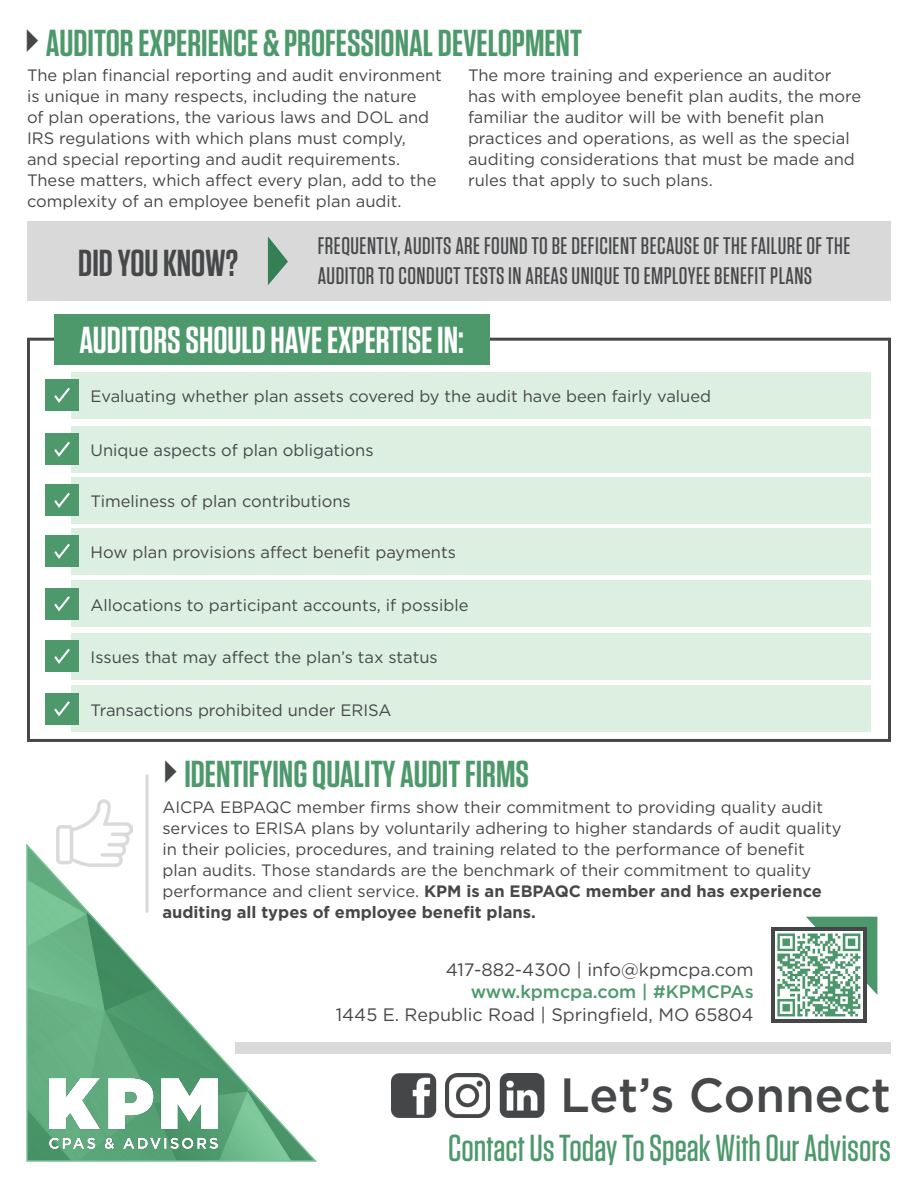
<style>
.page{position:relative;width:918px;height:1188px;background:#fff}
.page>*{position:absolute;margin:0;border:0;box-sizing:border-box;transform-origin:0 0}
.t1{font:500 48px "Gotham HTF";color:#464748}
.t2{font:600 37.5px "Tungsten";color:#4d996b}
.t3{font:500 37.5px "Tungsten";color:#4d996b}
.t4{font:600 37.5px "Tungsten";color:#fff}
.t5{font:600 37.5px "Tungsten";color:#464748}
.t6{font:500 24px/30px "Tungsten";letter-spacing:.02em;color:#464748}
.t7{font:18px "Gotham HTF";color:#464748}
.t8{font:500 18px "Gotham HTF";color:#4d996b}
.t9{font:16.5px/21px "Gotham HTF";color:#464748}
.s1{color:#464748}
.s2{font-weight:700}
</style>
<div class="page">
<svg style="left:806px;top:917px;width:71px;height:78px"></svg>
<svg style="left:26px;top:843px;width:293px;height:319px"></svg>
<img style="left:49px;top:1079px;width:169px;height:70px">
<div style="left:236px;top:1042px;width:655px;height:11px;background:#dadadb"></div>
<div style="left:772px;top:927px;width:95px;height:95px;background:linear-gradient(to right,#464748,#464748)"></div>
<img style="left:776px;top:931px;width:87px;height:87px">
<div style="left:27px;top:338px;width:864px;height:404px;border:3px solid #464748"></div>
<div style="left:54px;top:314px;width:435px;height:50px;background:#4d996b"></div>
<div style="left:71px;top:372px;width:799px;height:46px;background:#dcefe1"></div>
<div style="left:45px;top:380px;width:34px;height:31px;background:#4d996b"></div>
<svg style="left:54px;top:387px;width:16px;height:16px"></svg>
<div style="left:27px;top:221px;width:864px;height:80px;background:#d9d9da"></div>
<svg style="left:268px;top:236px;width:20px;height:49px"></svg>
<div style="left:71px;top:426px;width:799px;height:46px;background:#dcefe1"></div>
<div style="left:45px;top:434px;width:34px;height:31px;background:#4d996b"></div>
<svg style="left:54px;top:441px;width:16px;height:16px"></svg>
<div style="left:71px;top:477px;width:799px;height:47px;background:#dcefe1"></div>
<div style="left:45px;top:485px;width:34px;height:31px;background:#4d996b"></div>
<svg style="left:54px;top:492px;width:16px;height:16px"></svg>
<div style="left:71px;top:528px;width:799px;height:46px;background:#dcefe1"></div>
<div style="left:45px;top:536px;width:34px;height:31px;background:#4d996b"></div>
<svg style="left:54px;top:543px;width:16px;height:16px"></svg>
<div style="left:71px;top:580px;width:799px;height:47px;background:#dcefe1"></div>
<div style="left:45px;top:588px;width:34px;height:31px;background:#4d996b"></div>
<svg style="left:54px;top:596px;width:16px;height:16px"></svg>
<div style="left:71px;top:633px;width:799px;height:47px;background:#dcefe1"></div>
<div style="left:45px;top:641px;width:34px;height:31px;background:#4d996b"></div>
<svg style="left:54px;top:648px;width:16px;height:16px"></svg>
<div style="left:71px;top:685px;width:799px;height:47px;background:#dcefe1"></div>
<div style="left:45px;top:693px;width:34px;height:31px;background:#4d996b"></div>
<svg style="left:54px;top:701px;width:16px;height:16px"></svg>
<hr style="left:146px;top:774px;width:2px;height:139px;background:#464748">
<img style="left:57px;top:800px;width:76px;height:66px">
<img style="left:392px;top:1074px;width:45px;height:44px">
<img style="left:499px;top:1074px;width:46px;height:44px">
<img style="left:446px;top:1074px;width:44px;height:44px">
<p class="t2" style="left:14px;top:23px;width:570px"><span class="s1">✔</span>AUDITOR EXPERIENCE &amp; PROFESSIONAL DEVELOPMENT</p>
<p class="t9" style="left:27px;top:65px;width:416px">The plan financial reporting and audit environment is unique in many respects, including the nature<br>of plan operations, the various laws and DOL and IRS regulations with which plans must comply,<br>and special reporting and audit requirements.<br>These matters, which affect every plan, add to the complexity of an employee benefit plan audit.</p>
<p class="t9" style="left:468px;top:65px;width:395px">The more training and experience an auditor has with employee benefit plan audits, the more familiar the auditor will be with benefit plan practices and operations, as well as the special auditing considerations that must be made and rules that apply to such plans.</p>
<p class="t5" style="left:78px;top:243px;width:161px">DID YOU KNOW?</p>
<p class="t6" style="left:318px;top:231px;width:534px">FREQUENTLY, AUDITS ARE FOUND TO BE DEFICIENT BECAUSE OF THE FAILURE OF THE<br>AUDITOR TO CONDUCT TESTS IN AREAS UNIQUE TO EMPLOYEE BENEFIT PLANS</p>
<p class="t4" style="left:79px;top:320px;width:386px">AUDITORS SHOULD HAVE EXPERTISE IN:</p>
<p class="t9" style="left:91px;top:386px;width:622px">Evaluating whether plan assets covered by the audit have been fairly valued</p>
<p class="t9" style="left:91px;top:440px;width:285px">Unique aspects of plan obligations</p>
<p class="t9" style="left:91px;top:491px;width:262px">Timeliness of plan contributions</p>
<p class="t9" style="left:91px;top:542px;width:367px">How plan provisions affect benefit payments</p>
<p class="t9" style="left:91px;top:594px;width:379px">Allocations to participant accounts, if possible</p>
<p class="t9" style="left:91px;top:647px;width:349px">Issues that may affect the plan’s tax status</p>
<p class="t9" style="left:91px;top:699px;width:303px">Transactions prohibited under ERISA</p>
<p class="t2" style="left:152px;top:754px;width:379px"><span class="s1">✔</span>IDENTIFYING QUALITY AUDIT FIRMS</p>
<p class="t9" style="left:162px;top:797px;width:681px">AICPA EBPAQC member firms show their commitment to providing quality audit services to ERISA plans by voluntarily adhering to higher standards of audit quality in their policies, procedures, and training related to the performance of benefit plan audits. Those standards are the benchmark of their commitment to quality performance and client service. <span class="s2">KPM is an EBPAQC member and has experience auditing all types of employee benefit plans.</span></p>
<p class="t7" style="left:446px;top:959px;width:309px">417-882-4300 | info@kpmcpa.com</p>
<p class="t8" style="left:471px;top:982px;width:284px">www.kpmcpa.com | #KPMCPAs</p>
<p class="t7" style="left:336px;top:1004px;width:419px">1445 E. Republic Road | Springfield, MO 65804</p>
<p class="t1" style="left:560px;top:1068px;width:332px">Let’s Connect</p>
<p class="t3" style="left:448px;top:1129px;width:444px">Contact Us Today To Speak With Our Advisors</p>
</div>
